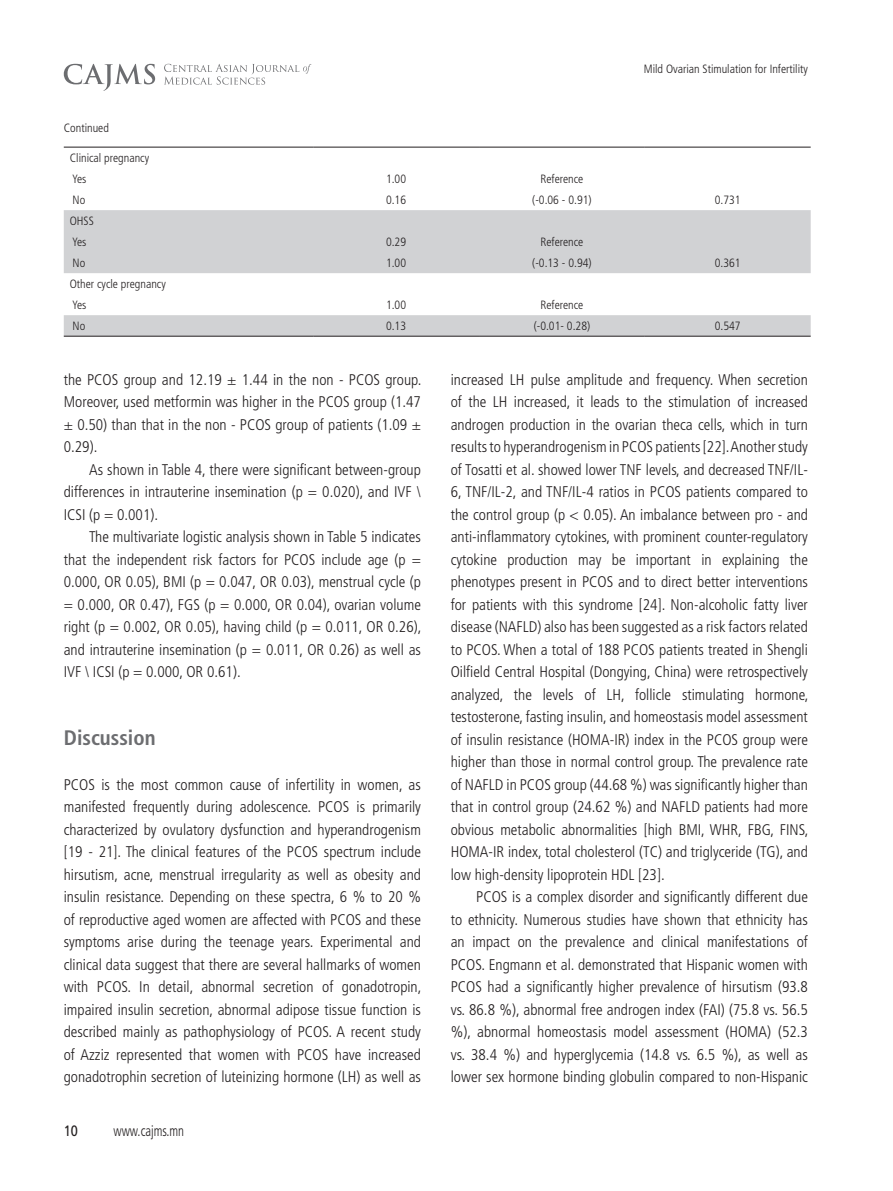
<style>
.page{position:relative;width:893px;height:1191px;background:#fff}
.page>*{position:absolute;margin:0;border:0;box-sizing:border-box;transform-origin:0 0}
.Introduction{font:700 condensed 21px "Frutiger LT Std";color:#6c6d70}
.text{font:300 condensed 15.45px/22.5px "Frutiger LT Std";color:#231f20;text-align:justify}
.t1{font:300 condensed 15px "Frutiger LT Std";color:#231f20;scale:.85 1}
.t2{font:15px "Frutiger LT Std";color:#231f20;scale:.85 1}
.text-2{font:300 condensed 12px "Frutiger LT Std";color:#231f20}
</style>
<div class="page">
<svg style="left:64px;top:64px;width:91px;height:27px"></svg>
<svg style="left:164px;top:64px;width:147px;height:21px"></svg>
<svg style="left:64px;top:210px;width:747px;height:126px;fill:#d1d2d4"></svg>
<hr style="left:64px;top:336px;width:249px;height:1px;background:#231f20">
<hr style="left:313px;top:336px;width:166px;height:1px;background:#231f20">
<hr style="left:479px;top:336px;width:166px;height:1px;background:#231f20">
<hr style="left:645px;top:336px;width:166px;height:1px;background:#231f20">
<hr style="left:64px;top:147px;width:249px;height:1px;background:#231f20">
<hr style="left:313px;top:147px;width:166px;height:1px;background:#231f20">
<hr style="left:479px;top:147px;width:166px;height:1px;background:#231f20">
<hr style="left:645px;top:147px;width:166px;height:1px;background:#231f20">
<p class="text-2" style="left:64px;top:121px;width:47px">Continued</p>
<p class="text-2" style="left:644px;top:62px;width:166px">Mild Ovarian Stimulation for Infertility</p>
<p class="text-2" style="left:70px;top:151px;width:81px">Clinical pregnancy</p>
<p class="text-2" style="left:72px;top:172px;width:16px">Yes</p>
<p class="text-2" style="left:386px;top:172px;width:22px">1.00</p>
<p class="text-2" style="left:540px;top:172px;width:44px">Reference</p>
<p class="text-2" style="left:73px;top:193px;width:14px">No</p>
<p class="text-2" style="left:386px;top:193px;width:22px">0.16</p>
<p class="text-2" style="left:532px;top:193px;width:61px">(-0.06 - 0.91)</p>
<p class="text-2" style="left:715px;top:193px;width:27px">0.731</p>
<p class="text-2" style="left:70px;top:214px;width:26px">OHSS</p>
<p class="text-2" style="left:72px;top:235px;width:16px">Yes</p>
<p class="text-2" style="left:386px;top:235px;width:22px">0.29</p>
<p class="text-2" style="left:540px;top:235px;width:44px">Reference</p>
<p class="text-2" style="left:73px;top:256px;width:14px">No</p>
<p class="text-2" style="left:386px;top:256px;width:22px">1.00</p>
<p class="text-2" style="left:532px;top:256px;width:61px">(-0.13 - 0.94)</p>
<p class="text-2" style="left:715px;top:256px;width:27px">0.361</p>
<p class="text-2" style="left:70px;top:277px;width:97px">Other cycle pregnancy</p>
<p class="text-2" style="left:72px;top:298px;width:16px">Yes</p>
<p class="text-2" style="left:386px;top:298px;width:22px">1.00</p>
<p class="text-2" style="left:540px;top:298px;width:44px">Reference</p>
<p class="text-2" style="left:73px;top:319px;width:14px">No</p>
<p class="text-2" style="left:386px;top:319px;width:22px">0.13</p>
<p class="text-2" style="left:534px;top:319px;width:58px">(-0.01- 0.28)</p>
<p class="text-2" style="left:715px;top:319px;width:27px">0.547</p>
<p class="text" style="left:64px;top:368px;width:359px">the PCOS group and 12.19 ± 1.44 in the non - PCOS group.<br>Moreover, used metformin was higher in the PCOS group (1.47 ± 0.50) than that in the non - PCOS group of patients (1.09 ± 0.29).</p>
<p class="text" style="left:64px;top:458px;width:359px;text-indent:26px">As shown in Table 4, there were significant between-group differences in intrauterine insemination (p = 0.020), and IVF \ ICSI (p = 0.001).</p>
<p class="text" style="left:64px;top:526px;width:359px;text-indent:26px">The multivariate logistic analysis shown in Table 5 indicates that the independent risk factors for PCOS include age (p = 0.000, OR 0.05), BMI (p = 0.047, OR 0.03), menstrual cycle (p = 0.000, OR 0.47), FGS (p = 0.000, OR 0.04), ovarian volume right (p = 0.002, OR 0.05), having child (p = 0.011, OR 0.26), and intrauterine insemination (p = 0.011, OR 0.26) as well as IVF \ ICSI (p = 0.000, OR 0.61).</p>
<p class="Introduction" style="left:64px;top:725px;width:93px">Discussion</p>
<p class="text" style="left:64px;top:773px;width:359px">PCOS is the most common cause of infertility in women, as manifested frequently during adolescence. PCOS is primarily characterized by ovulatory dysfunction and hyperandrogenism [19 - 21]. The clinical features of the PCOS spectrum include hirsutism, acne, menstrual irregularity as well as obesity and insulin resistance. Depending on these spectra, 6 % to 20 % of reproductive aged women are affected with PCOS and these symptoms arise during the teenage years. Experimental and clinical data suggest that there are several hallmarks of women with PCOS. In detail, abnormal secretion of gonadotropin, impaired insulin secretion, abnormal adipose tissue function is described mainly as pathophysiology of PCOS. A recent study of Azziz represented that women with PCOS have increased gonadotrophin secretion of luteinizing hormone (LH) as well as</p>
<p class="t2" style="left:64px;top:1122px;width:18px">10</p>
<p class="t1" style="left:113px;top:1122px;width:85px">www.cajms.mn</p>
<p class="text" style="left:451px;top:368px;width:359px">increased LH pulse amplitude and frequency. When secretion of the LH increased, it leads to the stimulation of increased androgen production in the ovarian theca cells, which in turn results to hyperandrogenism in PCOS patients [22]. Another study of Tosatti et al. showed lower TNF levels, and decreased TNF/IL-6, TNF/IL-2, and TNF/IL-4 ratios in PCOS patients compared to the control group (p &lt; 0.05). An imbalance between pro - and anti-inflammatory cytokines, with prominent counter-regulatory cytokine production may be important in explaining the phenotypes present in PCOS and to direct better interventions for patients with this syndrome [24]. Non-alcoholic fatty liver disease (NAFLD) also has been suggested as a risk factors related to PCOS. When a total of 188 PCOS patients treated in Shengli Oilfield Central Hospital (Dongying, China) were retrospectively analyzed, the levels of LH, follicle stimulating hormone, testosterone, fasting insulin, and homeostasis model assessment of insulin resistance (HOMA-IR) index in the PCOS group were higher than those in normal control group. The prevalence rate of NAFLD in PCOS group (44.68 %) was significantly higher than that in control group (24.62 %) and NAFLD patients had more obvious metabolic abnormalities [high BMI, WHR, FBG, FINS, HOMA-IR index, total cholesterol (TC) and triglyceride (TG), and low high-density lipoprotein HDL [23].</p>
<p class="text" style="left:451px;top:886px;width:359px;text-indent:26px">PCOS is a complex disorder and significantly different due to ethnicity. Numerous studies have shown that ethnicity has an impact on the prevalence and clinical manifestations of PCOS. Engmann et al. demonstrated that Hispanic women with PCOS had a significantly higher prevalence of hirsutism (93.8 vs. 86.8 %), abnormal free androgen index (FAI) (75.8 vs. 56.5 %), abnormal homeostasis model assessment (HOMA) (52.3 vs. 38.4 %) and hyperglycemia (14.8 vs. 6.5 %), as well as lower sex hormone binding globulin compared to non-Hispanic</p>
</div>
